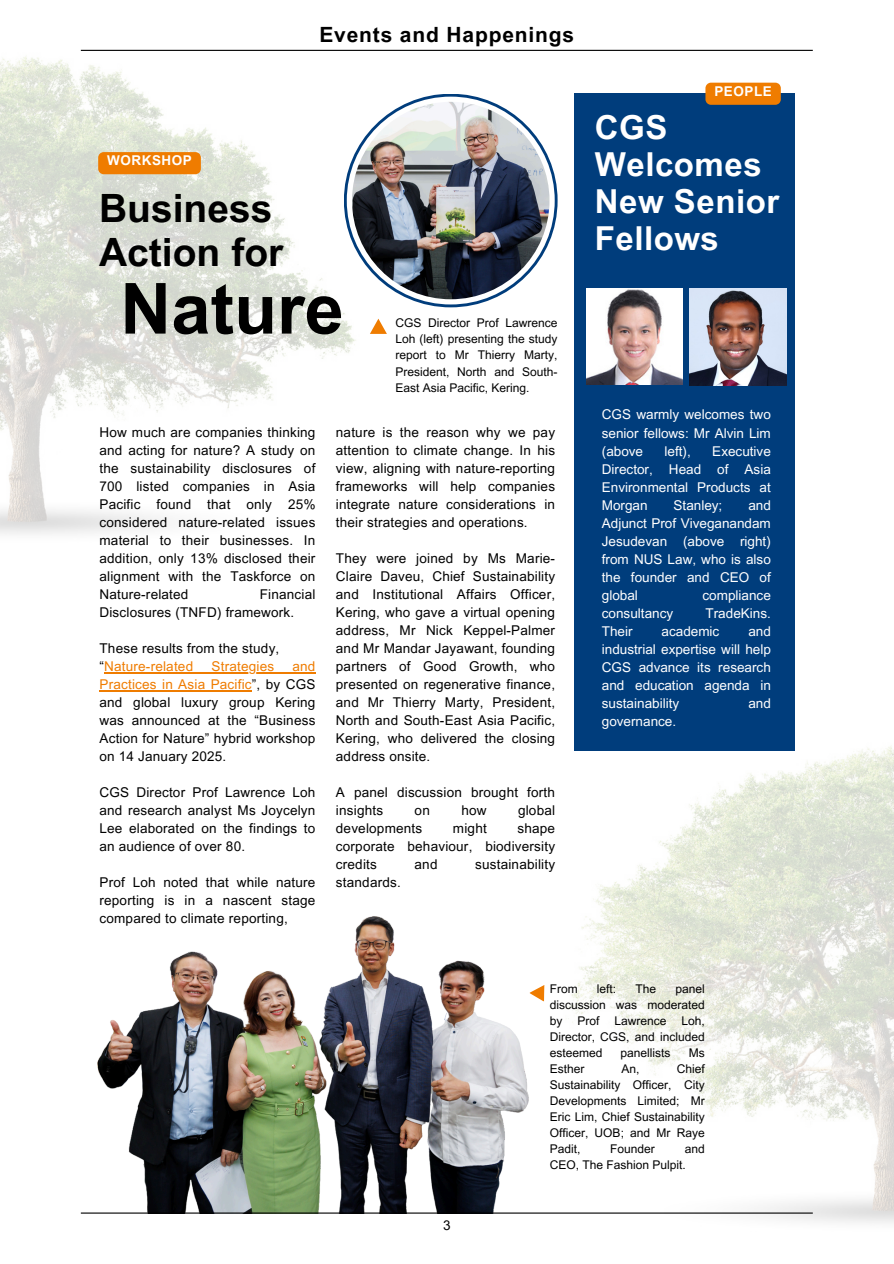
<style>
.page{position:relative;width:894px;height:1264px;background:#fff}
.page>*{position:absolute;margin:0;border:0;box-sizing:border-box;transform-origin:0 0}
.t1{font:700 70.5px "Arial MT Pro";color:#000}
.t2{font:700 39px/43.8px "Arial MT Pro";color:#000}
.t3{font:700 33px/37.2px "Arial MT Pro";letter-spacing:.015em;color:#fff}
.t4{font:700 21px "Arial MT Pro";letter-spacing:.04em;color:#000}
.t5{font:13.5px/18px "Arial MT Pro";letter-spacing:.015em;color:#000;text-align:justify}
.t6{font:13.5px/18px "Arial MT Pro";color:#fff;text-align:justify}
.t7{font:13.5px "Arial MT Pro";letter-spacing:.015em;color:#ef7c00}
.t8{font:700 13.5px "Arial MT Pro";letter-spacing:.04em;color:#fff}
.t9{font:12px/16px "Arial MT Pro";color:#000;text-align:justify}
.s1{color:#000}
.s2{color:#ef7c00}
</style>
<div class="page">
<img style="left:0;top:49px;width:386px;height:485px">
<hr style="left:81px;top:50px;width:731px;height:1px;background:#000">
<img style="left:536px;top:627px;width:357px;height:596px">
<img style="left:97px;top:916px;width:432px;height:296px">
<hr style="left:81px;top:1212px;width:731px;height:1px;background:#000">
<div style="left:574px;top:94px;width:220px;height:656px;background:#003d7c"></div>
<hr style="left:104px;top:672px;width:211px;height:1px;background:#ef7c00">
<hr style="left:99px;top:690px;width:153px;height:1px;background:#ef7c00">
<img style="left:586px;top:288px;width:96px;height:97px">
<img style="left:689px;top:288px;width:97px;height:97px">
<svg style="left:529px;top:984px;width:15px;height:17px"></svg>
<svg style="left:344px;top:94px;width:213px;height:213px;fill:#003d7c"></svg>
<svg style="left:346px;top:97px;width:208px;height:207px"></svg>
<img style="left:352px;top:102px;width:197px;height:197px;border-radius:50%">
<svg style="left:370px;top:319px;width:17px;height:15px"></svg>
<svg style="left:98px;top:152px;width:103px;height:22px"></svg>
<div style="left:705px;top:83px;width:75px;height:22px;background:#ef7c00"></div>
<p class="t4" style="left:319px;top:27px;width:256px">Events and Happenings</p>
<p class="t8" style="left:107px;top:156px;width:86px">WORKSHOP</p>
<p class="t2" style="left:99px;top:191px;width:186px">Business<br>Action for</p>
<p class="t1" style="left:120px;top:282px;width:225px">Nature</p>
<p class="t9" style="left:395px;top:317px;width:164px">CGS Director Prof Lawrence Loh (left) presenting the study report to Mr Thierry Marty, President, North and South-East Asia Pacific, Kering.</p>
<p class="t5" style="left:99px;top:424px;width:217px">How much are companies thinking and acting for nature? A study on the sustainability disclosures of 700 listed companies in Asia Pacific found that only 25% considered nature-related issues material to their businesses. In addition, only 13% disclosed their alignment with the Taskforce on Nature-related</p>
<p class="t5" style="left:99px;top:586px;width:217px;text-indent:160px">Financial<br>Disclosures (TNFD) framework.</p>
<h5 class="t5" style="left:99px;top:640px;width:181px">These results from the study,</h5>
<h2 class="t7" style="left:99px;top:661px;width:95px"><span class="s1">“</span>Nature-related</h2>
<h1 class="t7" style="left:211px;top:661px;width:64px">Strategies</h1>
<h1 class="t5" style="left:99px;top:658px;width:217px;text-indent:193px"><span class="s2">and Practices in Asia Pacific</span>”, by CGS and global luxury group Kering was announced at the “Business Action for Nature” hybrid workshop on 14 January 2025.</h1>
<h1 class="t5" style="left:99px;top:784px;width:217px">CGS Director Prof Lawrence Loh</h1>
<h4 class="t5" style="left:99px;top:802px;width:217px">and research analyst Ms Joycelyn Lee elaborated on the findings to an audience of over 80.</h4>
<h4 class="t5" style="left:99px;top:874px;width:217px">Prof Loh noted that while nature</h4>
<p class="t5" style="left:99px;top:892px;width:217px">reporting is in a nascent stage compared to climate reporting,</p>
<h5 class="t5" style="left:336px;top:424px;width:221px">nature is the reason why we pay attention to climate change. In his view, aligning with nature-reporting frameworks will help companies integrate nature considerations in their strategies and operations.</h5>
<p class="t5" style="left:336px;top:550px;width:221px">They were joined by Ms Marie-Claire Daveu, Chief Sustainability and Institutional Affairs Officer, Kering, who gave a virtual opening address, Mr Nick Keppel-Palmer and Mr Mandar Jayawant, founding partners of Good Growth, who presented on regenerative finance, and Mr Thierry Marty, President, North and South-East Asia Pacific, Kering, who delivered the closing address onsite.</p>
<h3 class="t5" style="left:336px;top:784px;width:221px">A panel discussion brought forth insights</h3>
<h3 class="t5" style="left:414px;top:802px;width:17px">on</h3>
<h3 class="t5" style="left:461px;top:802px;width:27px">how</h3>
<h3 class="t5" style="left:518px;top:802px;width:39px">global</h3>
<h3 class="t5" style="left:336px;top:820px;width:88px">developments</h3>
<h3 class="t5" style="left:453px;top:820px;width:35px">might</h3>
<h3 class="t5" style="left:336px;top:820px;width:221px;text-indent:181px">shape corporate behaviour, biodiversity credits</h3>
<h3 class="t5" style="left:414px;top:856px;width:24px">and</h3>
<h3 class="t5" style="left:475px;top:856px;width:81px">sustainability</h3>
<h3 class="t5" style="left:336px;top:874px;width:66px">standards.</h3>
<p class="t8" style="left:714px;top:86px;width:59px">PEOPLE</p>
<p class="t3" style="left:594px;top:113px;width:186px">CGS<br>Welcomes<br>New Senior<br>Fellows</p>
<p class="t6" style="left:601px;top:407px;width:170px">CGS warmly welcomes two senior fellows: Mr Alvin Lim (above</p>
<p class="t6" style="left:664px;top:443px;width:28px">left),</p>
<p class="t6" style="left:601px;top:443px;width:170px;text-indent:110px">Executive Director, Head of Asia Environmental Products at Morgan</p>
<p class="t6" style="left:673px;top:497px;width:50px">Stanley;</p>
<p class="t6" style="left:601px;top:497px;width:170px;text-indent:146px">and Adjunct Prof Viveganandam Jesudevan (above right) from NUS Law, who is also the founder and CEO of global</p>
<p class="t6" style="left:702px;top:587px;width:70px">compliance</p>
<p class="t6" style="left:601px;top:605px;width:73px">consultancy</p>
<p class="t6" style="left:705px;top:605px;width:67px">TradeKins.</p>
<p class="t6" style="left:601px;top:623px;width:32px">Their</p>
<p class="t6" style="left:661px;top:623px;width:59px">academic</p>
<p class="t6" style="left:601px;top:623px;width:170px;text-indent:146px">and industrial expertise will help CGS advance its research and education agenda in sustainability</p>
<p class="t6" style="left:748px;top:695px;width:24px">and</p>
<p class="t6" style="left:601px;top:713px;width:76px">governance.</p>
<p class="t9" style="left:549px;top:982px;width:29px">From</p>
<p class="t9" style="left:596px;top:982px;width:21px">left:</p>
<p class="t9" style="left:635px;top:982px;width:22px">The</p>
<p class="t9" style="left:549px;top:982px;width:157px;text-indent:126px">panel discussion was moderated by Prof Lawrence Loh, Director, CGS, and included esteemed</p>
<p class="t9" style="left:620px;top:1046px;width:52px">panellists</p>
<p class="t9" style="left:688px;top:1046px;width:17px">Ms</p>
<p class="t5" style="left:443px;top:1218px;width:9px">3</p>
<p class="t9" style="left:549px;top:1062px;width:157px;text-indent:127px">Chief Sustainability Officer, City Developments Limited; Mr Eric Lim, Chief Sustainability Officer, UOB; and Mr Raye Padit,</p>
<p class="t9" style="left:549px;top:1062px;width:36px">Esther</p>
<p class="t9" style="left:621px;top:1062px;width:20px">An,</p>
<p class="t9" style="left:549px;top:1142px;width:157px;text-indent:135px">and<br>CEO, The Fashion Pulpit.</p>
<p class="t9" style="left:610px;top:1142px;width:46px">Founder</p>
</div>
